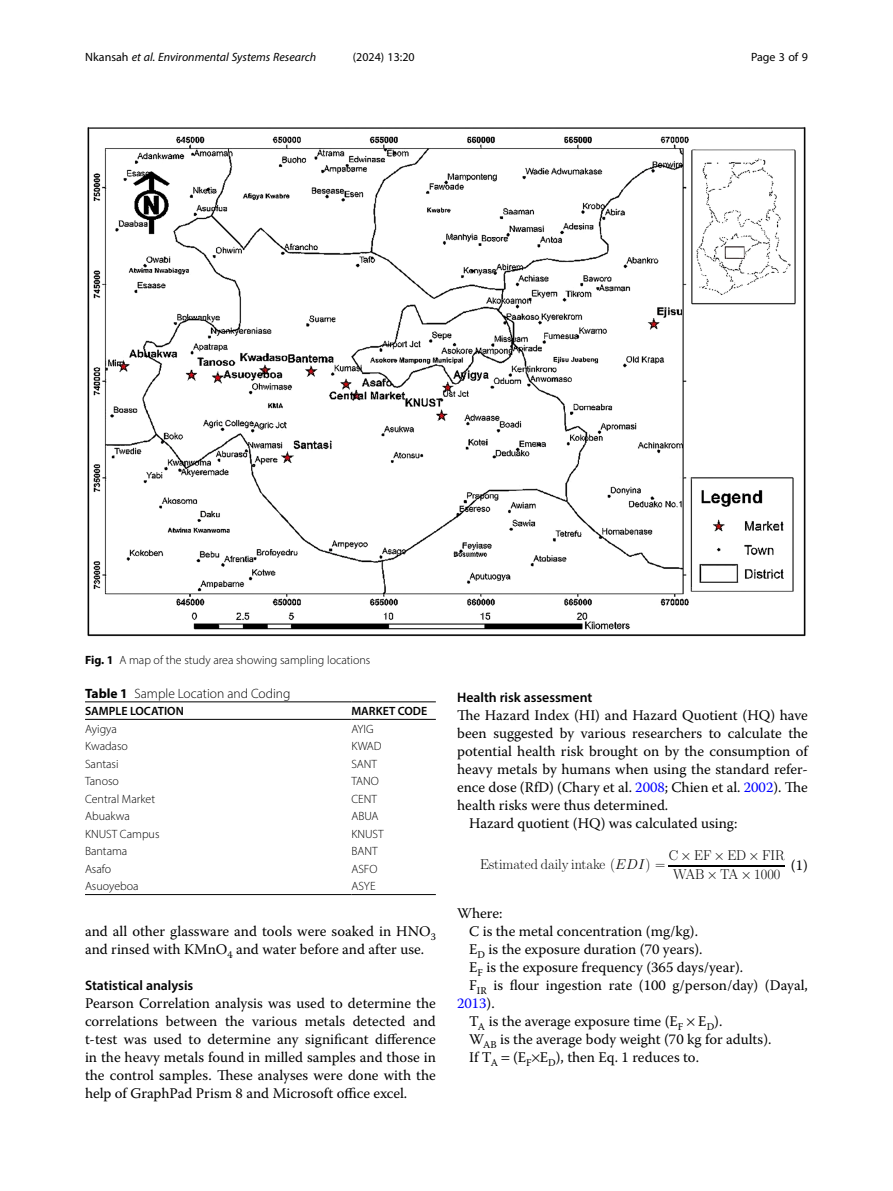
<style>
.page{position:relative;width:893px;height:1191px;background:#fff}
.page>*{position:absolute;margin:0;border:0;box-sizing:border-box;transform-origin:0 0}
.Body_Text{font:14.7px/18px "Warnock Pro";color:#000;text-align:justify}
.Body_Text_Indent{font:14.7px/18px "Warnock Pro";color:#000}
.EQ{font:14.7px "Warnock Pro";color:#000}
.t1{font:14.25px/19.4px "CMR17";letter-spacing:-.005em;color:#000;text-align:center}
.Head_2{font:600 13.8px "Myriad Pro";color:#000}
.Table_Caption{font:300 13.5px "Myriad Pro";color:#000}
.Table_Body{font:300 12px "Myriad Pro";color:#000}
.Figure_Caption{font:300 12px "Myriad Pro";color:#000}
.t2{font:italic 12px "Myriad Pro";color:#000}
.Table_Head{font:600 12px "Myriad Pro";color:#000}
.t3{font:12px "Myriad Pro";color:#000}
.s1{font-style:normal}
.s2{font-weight:700}
.s3{color:#00f}
.s4{font-family:"CMMI12"}
.s5{font-family:"CMSY10"}
</style>
<div class="page">
<img style="left:669px;top:865px;width:116px;height:1px">
<hr style="left:85px;top:719px;width:266px;height:1px;background:#000">
<hr style="left:351px;top:701px;width:85px;height:1px;background:#000">
<hr style="left:351px;top:719px;width:85px;height:1px;background:#000">
<hr style="left:85px;top:894px;width:266px;height:1px;background:#000">
<hr style="left:351px;top:894px;width:85px;height:1px;background:#000">
<hr style="left:85px;top:701px;width:266px;height:1px;background:#000">
<img style="left:87px;top:127px;width:719px;height:509px">
<p class="t2" style="left:85px;top:50px;width:233px"><span class="s1">Nkansah</span> et al. Environmental Systems Research</p>
<p class="t3" style="left:353px;top:50px;width:63px">(2024) 13:20</p>
<p class="t3" style="left:751px;top:50px;width:58px">Page 3 of 9</p>
<p class="Figure_Caption" style="left:85px;top:652px;width:287px"><span class="s2">Fig. 1</span> A map of the study area showing sampling locations</p>
<p class="Table_Caption" style="left:85px;top:685px;width:207px"><span class="s2">Table 1</span> Sample Location and Coding</p>
<p class="Table_Head" style="left:85px;top:703px;width:100px">SAMPLE LOCATION</p>
<p class="Table_Head" style="left:351px;top:703px;width:77px">MARKET CODE</p>
<p class="Table_Body" style="left:85px;top:721px;width:33px">Ayigya</p>
<p class="Table_Body" style="left:351px;top:721px;width:24px">AYIG</p>
<p class="Table_Body" style="left:85px;top:739px;width:44px">Kwadaso</p>
<p class="Table_Body" style="left:351px;top:739px;width:32px">KWAD</p>
<p class="Table_Body" style="left:85px;top:756px;width:35px">Santasi</p>
<p class="Table_Body" style="left:351px;top:756px;width:27px">SANT</p>
<p class="Table_Body" style="left:85px;top:774px;width:35px">Tanoso</p>
<p class="Table_Body" style="left:351px;top:774px;width:29px">TANO</p>
<p class="Table_Body" style="left:85px;top:791px;width:72px">Central Market</p>
<p class="Table_Body" style="left:351px;top:791px;width:27px">CENT</p>
<p class="Table_Body" style="left:85px;top:809px;width:46px">Abuakwa</p>
<p class="Table_Body" style="left:351px;top:809px;width:29px">ABUA</p>
<p class="Table_Body" style="left:85px;top:826px;width:76px">KNUST Campus</p>
<p class="Table_Body" style="left:351px;top:826px;width:34px">KNUST</p>
<p class="Table_Body" style="left:85px;top:844px;width:44px">Bantama</p>
<p class="Table_Body" style="left:351px;top:844px;width:28px">BANT</p>
<p class="Table_Body" style="left:85px;top:861px;width:28px">Asafo</p>
<p class="Table_Body" style="left:351px;top:861px;width:28px">ASFO</p>
<p class="Table_Body" style="left:85px;top:879px;width:55px">Asuoyeboa</p>
<p class="Table_Body" style="left:351px;top:879px;width:26px">ASYE</p>
<p class="Body_Text" style="left:85px;top:922px;width:352px">and all other glassware and tools were soaked in HNO<sub>3 </sub>and rinsed with KMnO<sub>4</sub> and water before and after use.</p>
<p class="Head_2" style="left:85px;top:977px;width:110px">Statistical analysis</p>
<p class="Body_Text" style="left:85px;top:994px;width:352px">Pearson Correlation analysis was used to determine the correlations between the various metals detected and t-test was used to determine any significant difference in the heavy metals found in milled samples and those in the control samples. These analyses were done with the help of GraphPad Prism 8 and Microsoft office excel.</p>
<p class="Head_2" style="left:457px;top:689px;width:137px">Health risk assessment</p>
<p class="Body_Text" style="left:457px;top:706px;width:352px">The Hazard Index (HI) and Hazard Quotient (HQ) have been suggested by various researchers to calculate the potential health risk brought on by the consumption of heavy metals by humans when using the standard refer&shy;ence dose (RfD) (Chary et al. <span class="s3">2008</span>; Chien et al. <span class="s3">2002</span>). The health risks were thus determined.</p>
<p class="Body_Text_Indent" style="left:469px;top:814px;width:270px">Hazard quotient (HQ) was calculated using:</p>
<p class="t1" style="left:480px;top:854px;width:187px">Estimated daily intake (<span class="s4">EDI</span>) =</p>
<p class="t1" style="left:669px;top:845px;width:118px">C<span class="s5">×</span>EF<span class="s5">×</span>ED<span class="s5">×</span>FIR<br>WAB <span class="s5">×</span> TA <span class="s5">×</span> 1000</p>
<p class="EQ" style="left:791px;top:856px;width:18px">(1)</p>
<p class="Body_Text" style="left:457px;top:904px;width:47px">Where:</p>
<p class="Body_Text_Indent" style="left:469px;top:922px;width:230px">C is the metal concentration (mg/kg).</p>
<p class="Body_Text_Indent" style="left:469px;top:940px;width:235px">E<sub>D</sub> is the exposure duration (70 years).</p>
<p class="Body_Text_Indent" style="left:469px;top:958px;width:276px">E<sub>F</sub> is the exposure frequency (365 days/year).</p>
<p class="Body_Text_Indent" style="left:457px;top:976px;width:352px;text-indent:12px">F<sub>IR</sub> is flour ingestion rate (100 g/person/day) (Dayal,<br><span class="s3">2013</span>).</p>
<p class="Body_Text_Indent" style="left:469px;top:1012px;width:255px">T<sub>A</sub> is the average exposure time (E<sub>F</sub> E<sub>D</sub>).</p>
<p class="Body_Text_Indent" style="left:469px;top:1030px;width:304px">W<sub>AB</sub> is the average body weight (70 kg for adults).</p>
<p class="Body_Text_Indent" style="left:469px;top:1048px;width:231px">If T<sub>A</sub> (E<sub>F</sub> E<sub>D</sub>), then Eq. 1 reduces to.</p>
</div>
